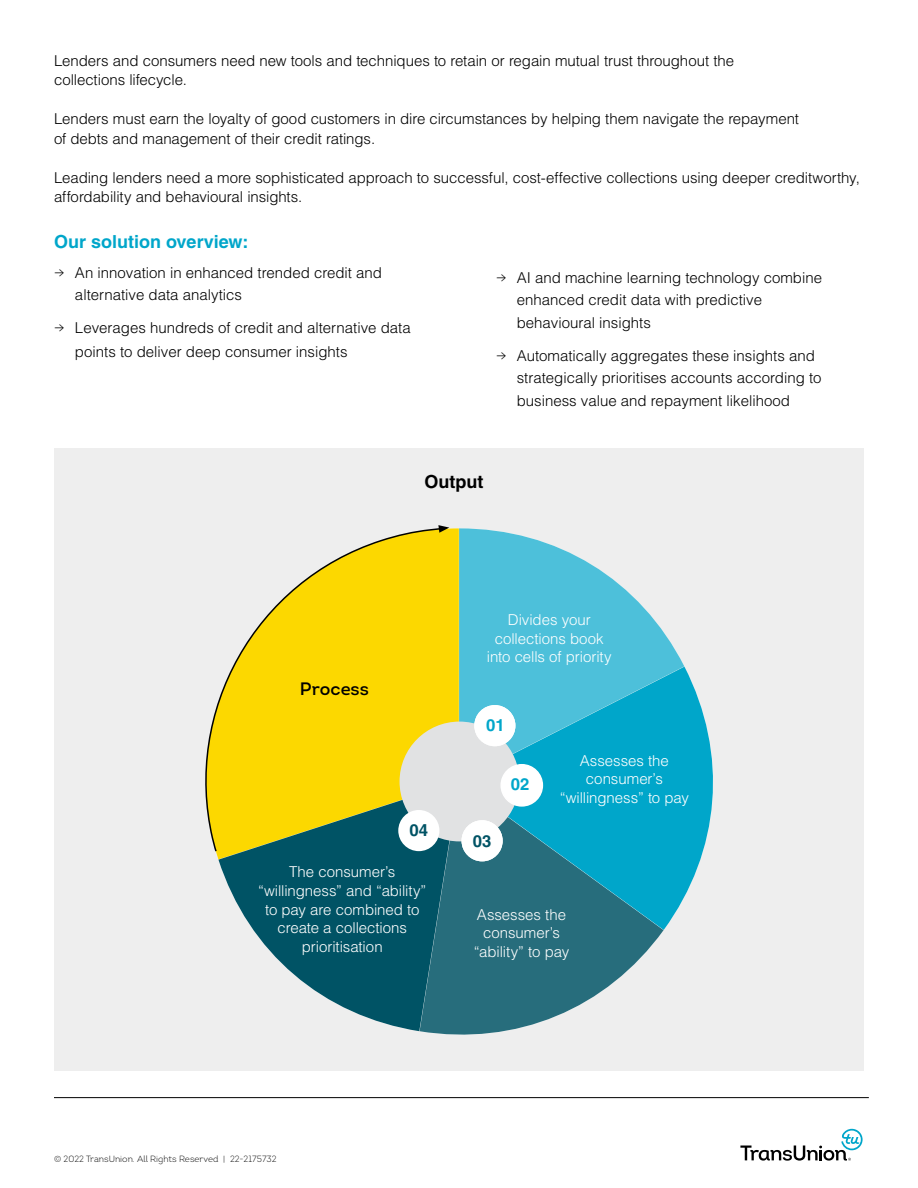
<style>
.page{position:relative;width:918px;height:1188px;background:#fff}
.page>*{position:absolute;margin:0;border:0;box-sizing:border-box;transform-origin:0 0}
.t1{font:700 18px "Helvetica";color:#00a6ca}
.t2{font:600 18px "Intro";color:#000}
.t3{font:700 18px "Helvetica";color:#000}
.t4{font:700 16.65px "Helvetica";color:#005365}
.t5{font:700 16.65px "Helvetica";color:#00a6ca}
.t6{font:300 15px/22.5px "Helvetica";color:#000}
.t7{font:300 15px/18.6px "Helvetica";letter-spacing:-.005em;color:#fff;text-align:center}
.t8{font:300 9px "Intro";color:#000}
.s1{font-family:"Intro"}
</style>
<div class="page">
<div style="left:54px;top:448px;width:810px;height:622px;background:#eee"></div>
<svg style="left:216px;top:528px;width:243px;height:330px;fill:#fcd800"></svg>
<svg style="left:740px;top:1129px;width:123px;height:32px"></svg>
<hr style="left:54px;top:1097px;width:815px;height:1px;background:#000">
<svg style="left:218px;top:853px;width:202px;height:178px;fill:#005365"></svg>
<svg style="left:420px;top:839px;width:244px;height:196px;fill:#276d7c"></svg>
<svg style="left:459px;top:667px;width:254px;height:263px;fill:#00a6ca"></svg>
<svg style="left:459px;top:528px;width:225px;height:253px;fill:#4dc0da"></svg>
<div style="left:400px;top:722px;width:119px;height:119px;background:#e1e2e3;border-radius:50%"></div>
<div style="left:462px;top:820px;width:41px;height:41px;background:#fff;border-radius:50%"></div>
<div style="left:501px;top:765px;width:41px;height:41px;background:#fff;border-radius:50%"></div>
<div style="left:500px;top:764px;width:43px;height:43px;border:2px solid #fff;border-radius:50%"></div>
<div style="left:474px;top:705px;width:41px;height:41px;background:#fff;border-radius:50%"></div>
<svg style="left:205px;top:528px;width:238px;height:325px"></svg>
<svg style="left:438px;top:525px;width:11px;height:8px"></svg>
<p class="t6" style="left:54px;top:50px;width:682px;line-height:19.5px">Lenders and consumers need new tools and techniques to retain or regain mutual trust throughout the collections lifecycle.</p>
<p class="t6" style="left:54px;top:109px;width:747px;line-height:19.5px">Lenders must earn the loyalty of good customers in dire circumstances by helping them navigate the repayment of debts and management of their credit ratings.</p>
<p class="t6" style="left:54px;top:167px;width:807px;line-height:19.5px">Leading lenders need a more sophisticated approach to successful, cost-effective collections using deeper creditworthy, affordability and behavioural insights.</p>
<p class="t1" style="left:54px;top:231px;width:196px">Our solution overview:</p>
<p class="t6" style="left:75px;top:261px;width:309px;text-indent:-21px"><span class="s1">→</span> An innovation in enhanced trended credit and alternative data analytics</p>
<p class="t6" style="left:75px;top:315px;width:337px;line-height:24px;text-indent:-21px"><span class="s1">→</span> Leverages hundreds of credit and alternative data points to deliver deep consumer insights</p>
<p class="t6" style="left:517px;top:266px;width:307px;text-indent:-21px"><span class="s1">→</span> AI and machine learning technology combine enhanced credit data with predictive behavioural insights</p>
<p class="t6" style="left:517px;top:344px;width:306px;text-indent:-21px"><span class="s1">→</span> Automatically aggregates these insights and strategically prioritises accounts according to business value and repayment likelihood</p>
<p class="t3" style="left:425px;top:470px;width:60px">Output</p>
<p class="t2" style="left:300px;top:677px;width:71px">Process</p>
<p class="t4" style="left:410px;top:820px;width:20px">04</p>
<p class="t7" style="left:258px;top:862px;width:170px">The consumer’s “willingness” and “ability” to pay are combined to create a collections prioritisation</p>
<p class="t7" style="left:487px;top:610px;width:126px">Divides your collections book into cells of priority</p>
<p class="t5" style="left:486px;top:715px;width:20px">01</p>
<p class="t4" style="left:473px;top:830px;width:20px">03</p>
<p class="t5" style="left:511px;top:774px;width:20px">02</p>
<p class="t7" style="left:560px;top:751px;width:131px">Assesses the consumer’s “willingness” to pay</p>
<p class="t7" style="left:474px;top:905px;width:97px">Assesses the consumer’s “ability” to pay</p>
<p class="t8" style="left:54px;top:1154px;width:224px">© 2022 TransUnion. All Rights Reserved | 22-2175732</p>
</div>
